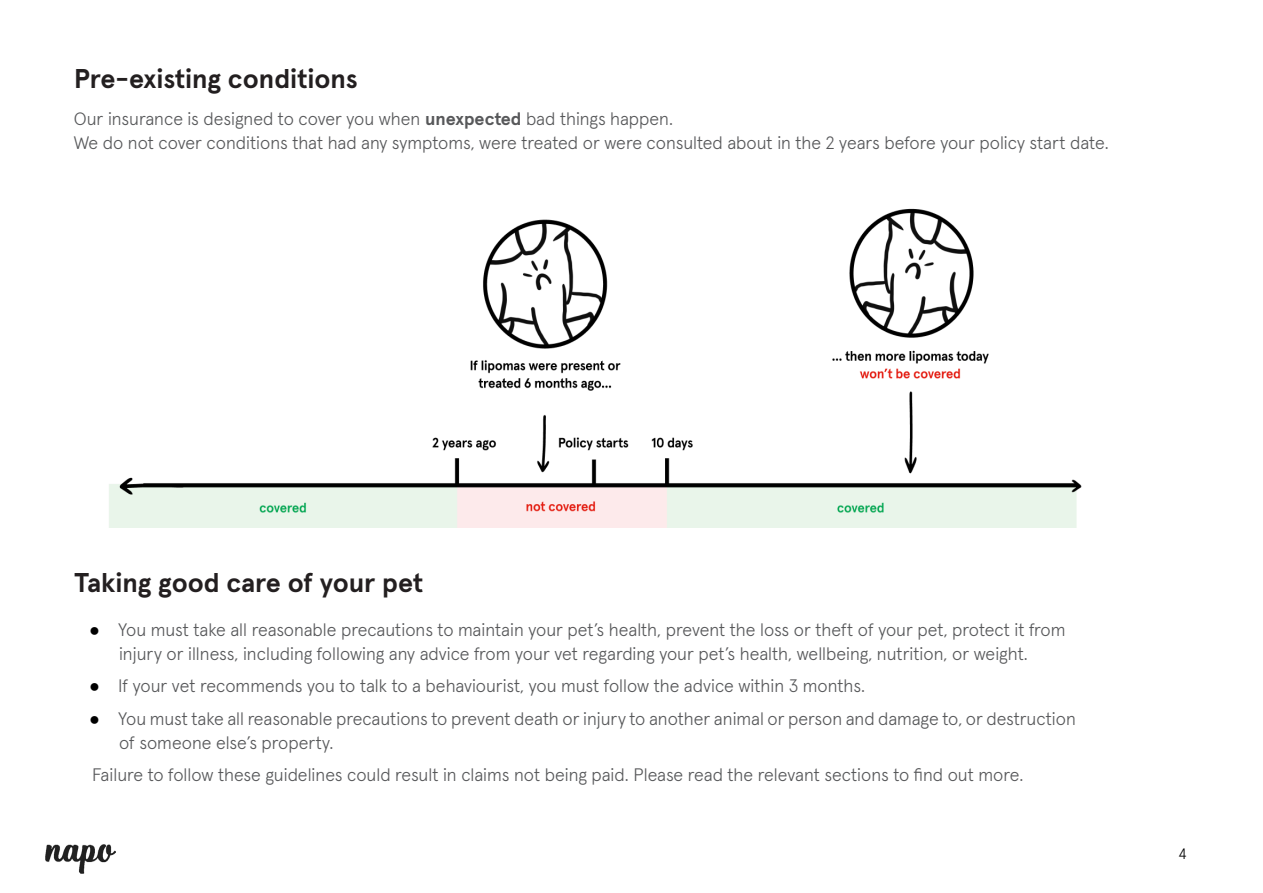
<style>
.page{position:relative;width:1263px;height:893px;background:#fff}
.page>*{position:absolute;margin:0;border:0;box-sizing:border-box;transform-origin:0 0}
.t1{font:700 27px "Apercu Pro";color:#231f20}
.Bulleted_list{font:300 18px/24px "Apercu Pro";color:#57585a;text-align:center}
.t2{font:300 15px "Apercu Pro";color:#000}
.s1{font-weight:700}
.s2{font-family:"Arial";font-weight:400;color:#000}
</style>
<div class="page">
<img style="left:45px;top:845px;width:71px;height:29px">
<img style="left:109px;top:208px;width:973px;height:319px">
<p class="t1" style="left:74px;top:57px;width:285px">Pre-existing conditions</p>
<p class="Bulleted_list" style="left:74px;top:105px;width:601px">Our insurance is designed to cover you when <span class="s1">unexpected</span> bad things happen.</p>
<p class="Bulleted_list" style="left:74px;top:129px;width:1036px">We do not cover conditions that had any symptoms, were treated or were consulted about in the 2 years before your policy start date.</p>
<p class="t1" style="left:74px;top:562px;width:351px">Taking good care of your pet</p>
<p class="Bulleted_list" style="left:89px;top:616px;width:978px"><span class="s2">●</span> You must take all reasonable precautions to maintain your pet’s health, prevent the loss or theft of your pet, protect it from injury or illness, including following any advice from your vet regarding your pet’s health, wellbeing, nutrition, or weight.</p>
<p class="Bulleted_list" style="left:89px;top:672px;width:777px"><span class="s2">●</span> If your vet recommends you to talk to a behaviourist, you must follow the advice within 3 months.</p>
<p class="Bulleted_list" style="left:119px;top:705px;width:958px;text-align:left;text-indent:-30px"><span class="s2">●</span> You must take all reasonable precautions to prevent death or injury to another animal or person and damage to, or destruction of someone else’s property.</p>
<p class="Bulleted_list" style="left:92px;top:761px;width:933px">Failure to follow these guidelines could result in claims not being paid. Please read the relevant sections to find out more.</p>
<p class="t2" style="left:1178px;top:842px;width:10px">4</p>
</div>
